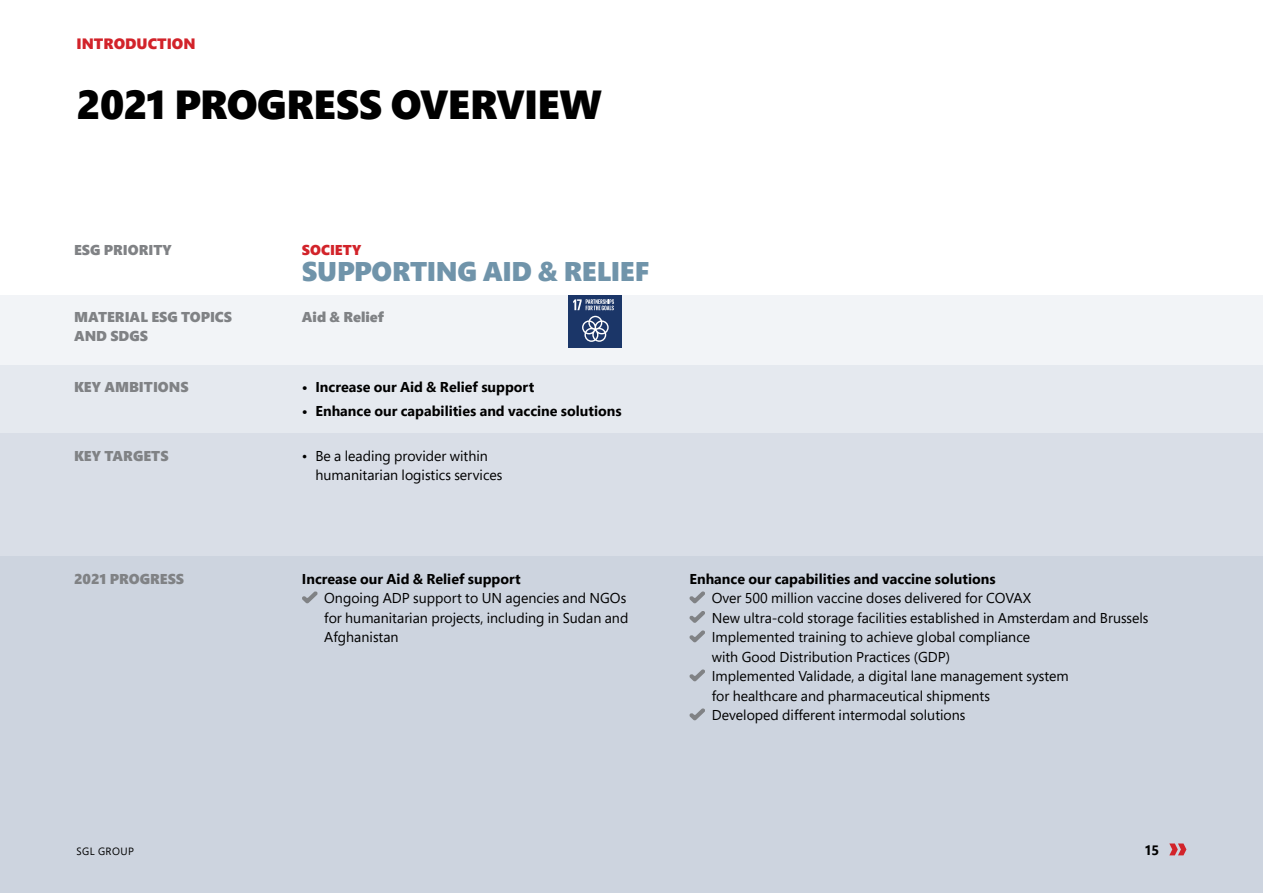
<style>
.page{position:relative;width:1263px;height:893px;background:#fff}
.page>*{position:absolute;margin:0;border:0;box-sizing:border-box;transform-origin:0 0}
.H2_Pres{font:900 40.5px "Segoe Pro";letter-spacing:-.02em;color:#000}
.t1{font:900 27px "Segoe Pro";letter-spacing:-.01em;color:#7094aa}
.Chapter_Pres{font:900 15px "Segoe Pro";color:#d2232a}
.t2{font:14.25px/19.5px "Segoe Pro";color:#000}
.t3{font:700 14.25px "Segoe Pro";color:#000}
.t4{font:900 14.25px/19.5px "Segoe Pro";color:#808285}
.t5{font:900 14.25px "Segoe Pro";color:#d2232a}
.t6{font:700 13.65px "Segoe Pro";color:#000}
.t7{font:10.5px "Segoe Pro";letter-spacing:.04em;color:#000}
</style>
<div class="page">
<div style="left:0;top:295px;width:1263px;height:598px;background:#f2f4f7"></div>
<div style="left:0;top:366px;width:1263px;height:527px;background:#e5e9ef"></div>
<div style="left:0;top:433px;width:1263px;height:460px;background:#d9dee7"></div>
<div style="left:0;top:557px;width:1263px;height:336px;background:#cdd4df"></div>
<svg style="left:302px;top:591px;width:16px;height:12px"></svg>
<svg style="left:689px;top:591px;width:16px;height:12px"></svg>
<svg style="left:689px;top:611px;width:16px;height:12px"></svg>
<svg style="left:689px;top:630px;width:16px;height:12px"></svg>
<svg style="left:689px;top:669px;width:16px;height:12px"></svg>
<svg style="left:689px;top:708px;width:16px;height:12px"></svg>
<div style="left:568px;top:295px;width:54px;height:52px;background:#1b3668"></div>
<svg style="left:582px;top:316px;width:27px;height:26px"></svg>
<svg style="left:573px;top:299px;width:41px;height:11px"></svg>
<svg style="left:1169px;top:843px;width:17px;height:12px"></svg>
<p class="Chapter_Pres" style="left:77px;top:33px;width:121px">INTRODUCTION</p>
<p class="H2_Pres" style="left:77px;top:76px;width:527px">2021 PROGRESS OVERVIEW</p>
<p class="t4" style="left:74px;top:240px;width:99px">ESG PRIORITY</p>
<p class="t5" style="left:302px;top:240px;width:61px">SOCIETY</p>
<h2 class="t1" style="left:302px;top:252px;width:349px">SUPPORTING AID &amp; RELIEF</h2>
<p class="t4" style="left:74px;top:306px;width:160px">MATERIAL ESG TOPICS<br>AND SDGS</p>
<p class="t4" style="left:302px;top:306px;width:84px">Aid &amp; Relief</p>
<p class="t4" style="left:74px;top:377px;width:116px">KEY AMBITIONS</p>
<p class="t3" style="left:302px;top:377px;width:234px">• Increase our Aid &amp; Relief support</p>
<p class="t3" style="left:302px;top:401px;width:321px">• Enhance our capabilities and vaccine solutions</p>
<p class="t4" style="left:74px;top:445px;width:96px">KEY TARGETS</p>
<p class="t2" style="left:315px;top:445px;width:188px;text-indent:-14px">• Be a leading provider within humanitarian logistics services</p>
<p class="t4" style="left:74px;top:568px;width:112px">2021 PROGRESS</p>
<p class="t3" style="left:302px;top:569px;width:220px">Increase our Aid &amp; Relief support</p>
<p class="t2" style="left:324px;top:588px;width:306px">Ongoing ADP support to UN agencies and NGOs for humanitarian projects, including in Sudan and<br>Afghanistan</p>
<p class="t3" style="left:689px;top:569px;width:308px">Enhance our capabilities and vaccine solutions</p>
<p class="t2" style="left:712px;top:588px;width:438px">Over 500 million vaccine doses delivered for COVAX<br>New ultra-cold storage facilities established in Amsterdam and Brussels Implemented training to achieve global compliance<br>with Good Distribution Practices (GDP)<br>Implemented Validade, a digital lane management system<br>for healthcare and pharmaceutical shipments<br>Developed different intermodal solutions</p>
<p class="t7" style="left:77px;top:844px;width:59px">SGL GROUP</p>
<p class="t6" style="left:1145px;top:840px;width:16px">15</p>
</div>
